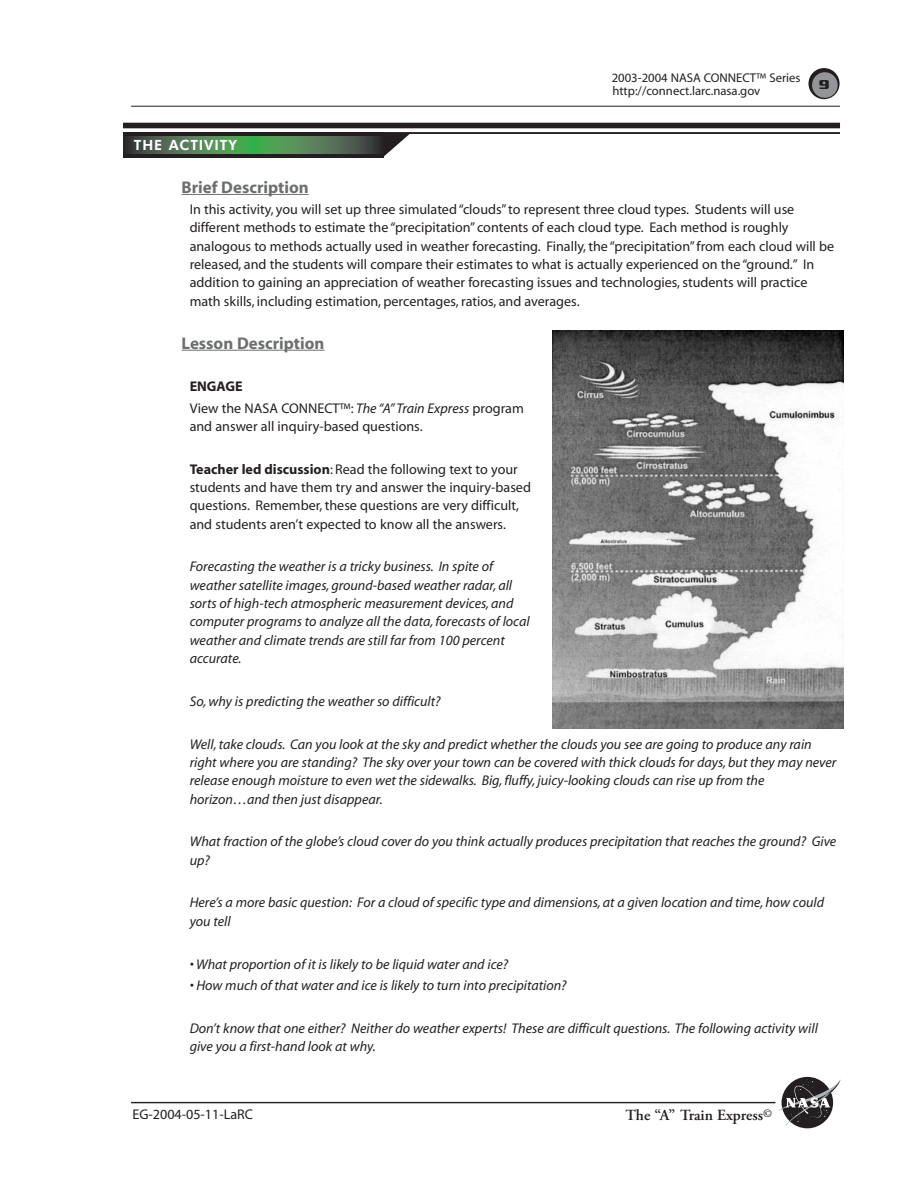
<style>
.page{position:relative;width:918px;height:1188px;background:#fff}
.page>*{position:absolute;margin:0;border:0;box-sizing:border-box;transform-origin:0 0}
.t1{font:700 16.95px "Myriad";color:#6c6e70}
.t2{font:600 15.45px "Adobe Garamond Pro";color:#231f20}
.t3{font:italic 14.1px/18.3px "Myriad";color:#231f20}
.t4{font:14.1px/18.3px "Myriad";color:#231f20}
.t5{font:800 14.1px "Futura BT";letter-spacing:.06em;color:#fff}
.t6{font:700 14.1px "Serpentine ICG";color:#231f20}
.t7{font:12.75px "Myriad";color:#231f20}
.s1{font-weight:700}
.s2{font-style:italic}
</style>
<div class="page">
<div style="left:782px;top:1077px;width:51px;height:51px;background:#231f20;border-radius:50%"></div>
<svg style="left:779px;top:1079px;width:62px;height:47px"></svg>
<hr style="left:131px;top:106px;width:709px;height:1px;background:#231f20">
<hr style="left:131px;top:1102px;width:644px;height:1px;background:#231f20">
<svg style="left:808px;top:68px;width:32px;height:31px"></svg>
<div style="left:812px;top:72px;width:26px;height:26px;background:#939598;border-radius:50%"></div>
<svg style="left:182px;top:194px;width:16px;height:1px"></svg>
<hr style="left:198px;top:194px;width:35px;height:1px;background:#6c6e70">
<hr style="left:233px;top:194px;width:30px;height:1px;background:#6c6e70">
<hr style="left:263px;top:194px;width:46px;height:1px;background:#6c6e70">
<hr style="left:190px;top:350px;width:59px;height:1px;background:#6c6e70">
<hr style="left:249px;top:350px;width:30px;height:1px;background:#6c6e70">
<hr style="left:279px;top:350px;width:45px;height:1px;background:#6c6e70">
<div style="left:123px;top:123px;width:717px;height:5px;background:#231f20"></div>
<hr style="left:123px;top:132px;width:717px;height:2px;background:#231f20">
<svg style="left:123px;top:132px;width:261px;height:26px;background:#394239"></svg>
<svg style="left:384px;top:132px;width:27px;height:25px"></svg>
<div style="left:198px;top:136px;width:111px;height:18px;background:#5b865d"></div>
<div style="left:203px;top:136px;width:101px;height:18px;background:#5c8a5d"></div>
<div style="left:207px;top:136px;width:93px;height:18px;background:#5b8e5d"></div>
<div style="left:211px;top:136px;width:84px;height:18px;background:#5a925c"></div>
<div style="left:216px;top:136px;width:75px;height:18px;background:#59965b"></div>
<div style="left:222px;top:136px;width:63px;height:18px;background:#569a58"></div>
<div style="left:227px;top:136px;width:53px;height:18px;background:#539e55"></div>
<div style="left:232px;top:136px;width:43px;height:18px;background:#4fa153"></div>
<div style="left:236px;top:136px;width:34px;height:18px;background:#4ca550"></div>
<div style="left:240px;top:136px;width:27px;height:18px;background:#47a74f"></div>
<div style="left:243px;top:136px;width:21px;height:18px;background:#43a94d"></div>
<div style="left:245px;top:136px;width:17px;height:18px;background:#3eab4c"></div>
<div style="left:247px;top:136px;width:12px;height:18px;background:#3aac4b"></div>
<div style="left:249px;top:136px;width:9px;height:18px;background:#36ad4a"></div>
<div style="left:251px;top:136px;width:5px;height:18px;background:#31af4a"></div>
<hr style="left:252px;top:136px;width:3px;height:18px;background:#2daf4a">
<img style="left:552px;top:330px;width:292px;height:398px">
<p class="t5" style="left:134px;top:139px;width:105px">THE ACTIVITY</p>
<p class="t7" style="left:612px;top:73px;width:190px">2003-2004 NASA CONNECT™ Series</p>
<p class="t7" style="left:612px;top:86px;width:149px">http://connect.larc.nasa.gov</p>
<p class="t6" style="left:819px;top:80px;width:12px">9</p>
<p class="t1" style="left:182px;top:181px;width:129px">Brief Description</p>
<p class="t4" style="left:190px;top:201px;width:646px">In this activity, you will set up three simulated “clouds” to represent three cloud types. Students will use different methods to estimate the “precipitation” contents of each cloud type. Each method is roughly analogous to methods actually used in weather forecasting. Finally, the “precipitation” from each cloud will be released, and the students will compare their estimates to what is actually experienced on the “ground.” In addition to gaining an appreciation of weather forecasting issues and technologies, students will practice math skills, including estimation, percentages, ratios, and averages.</p>
<p class="t1" style="left:182px;top:336px;width:144px">Lesson Description</p>
<p class="t4" style="left:190px;top:377px;width:336px;line-height:21.5px"><span class="s1">ENGAGE<br></span>View the NASA CONNECT™: <span class="s2">The “A” Train Express</span> program</p>
<p class="t4" style="left:190px;top:418px;width:234px">and answer all inquiry-based questions.</p>
<p class="t4" style="left:190px;top:461px;width:343px"><span class="s1">Teacher led discussion</span>: Read the following text to your students and have them try and answer the inquiry-based questions. Remember, these questions are very difficult, and students aren’t expected to know all the answers.</p>
<p class="t3" style="left:190px;top:559px;width:341px">Forecasting the weather is a tricky business. In spite of weather satellite images, ground-based weather radar, all sorts of high-tech atmospheric measurement devices, and computer programs to analyze all the data, forecasts of local weather and climate trends are still far from 100 percent accurate.</p>
<p class="t3" style="left:190px;top:693px;width:252px">So, why is predicting the weather so difficult?</p>
<p class="t3" style="left:190px;top:736px;width:648px">Well, take clouds. Can you look at the sky and predict whether the clouds you see are going to produce any rain right where you are standing? The sky over your town can be covered with thick clouds for days, but they may never release enough moisture to even wet the sidewalks. Big, fluffy, juicy-looking clouds can rise up from the horizon…and then just disappear.</p>
<p class="t3" style="left:190px;top:834px;width:648px">What fraction of the globe’s cloud cover do you think actually produces precipitation that reaches the ground? Give up?</p>
<p class="t3" style="left:190px;top:895px;width:636px">Here’s a more basic question: For a cloud of specific type and dimensions, at a given location and time, how could you tell</p>
<p class="t3" style="left:190px;top:956px;width:320px">• What proportion of it is likely to be liquid water and ice?</p>
<p class="t3" style="left:190px;top:977px;width:379px">• How much of that water and ice is likely to turn into precipitation?</p>
<p class="t3" style="left:190px;top:1020px;width:630px">Don’t know that one either? Neither do weather experts! These are difficult questions. The following activity will give you a first-hand look at why.</p>
<p class="t4" style="left:132px;top:1106px;width:122px">EG-2004-05-11-LaRC</p>
<p class="t2" style="left:625px;top:1109px;width:148px">The “A” Train Express<sup>©</sup></p>
</div>
